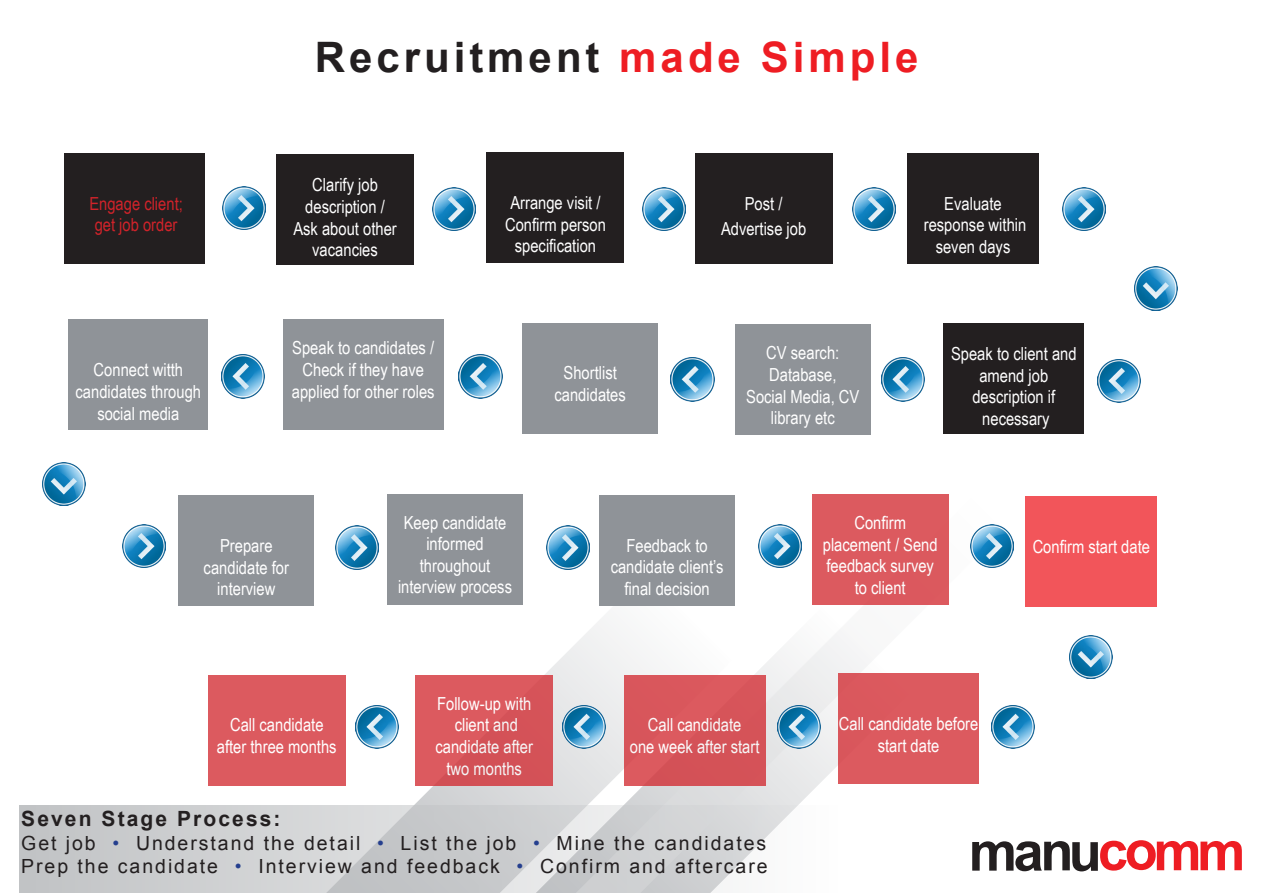
<style>
.page{position:relative;width:1263px;height:893px;background:#fff}
.page>*{position:absolute;margin:0;border:0;box-sizing:border-box;transform-origin:0 0}
.t1{font:700 55.2px "Arial";letter-spacing:-.065em;color:#ee1d23}
.t2{font:700 42px "Arial";letter-spacing:.095em;color:#231f20}
.t3{font:700 21px "Arial";letter-spacing:.1em;color:#231f20}
.t4{font:19.5px "Arial";letter-spacing:.1em;color:#231f20}
.t5{font:18px/21.6px "Arial Narrow";color:#fff;text-align:center}
.t6{font:18px "Arial Narrow";color:#d1232a}
.s1{color:#ee1d23}
.s2{color:#253f8e}
.s3{color:#231f20}
</style>
<div class="page">
<svg style="left:376px;top:497px;width:603px;height:308px"></svg>
<svg style="left:20px;top:805px;width:778px;height:88px;background:#d0d1d3"></svg>
<svg style="left:1072px;top:842px;width:26px;height:29px"></svg>
<div style="left:64px;top:153px;width:140px;height:111px;background:#231f20"></div>
<div style="left:277px;top:154px;width:137px;height:111px;background:#231f20"></div>
<div style="left:487px;top:152px;width:137px;height:111px;background:#231f20"></div>
<div style="left:695px;top:153px;width:137px;height:111px;background:#231f20"></div>
<div style="left:907px;top:153px;width:132px;height:111px;background:#231f20"></div>
<div style="left:69px;top:320px;width:139px;height:110px;background:#8f9398"></div>
<div style="left:523px;top:323px;width:135px;height:110px;background:#8f9398"></div>
<div style="left:283px;top:320px;width:161px;height:110px;background:#8f9398"></div>
<div style="left:735px;top:324px;width:135px;height:111px;background:#8f9398"></div>
<div style="left:944px;top:323px;width:140px;height:110px;background:#231f20"></div>
<div style="left:179px;top:495px;width:135px;height:111px;background:#8f9398"></div>
<div style="left:812px;top:494px;width:136px;height:110px;background:#dc5a5f"></div>
<div style="left:1026px;top:497px;width:131px;height:110px;background:#f2555a"></div>
<div style="left:624px;top:675px;width:141px;height:111px;background:#d7555b"></div>
<div style="left:838px;top:674px;width:141px;height:110px;background:#dc5a5f"></div>
<img style="left:222px;top:186px;width:43px;height:43px">
<img style="left:432px;top:188px;width:44px;height:43px">
<img style="left:642px;top:188px;width:43px;height:43px">
<img style="left:852px;top:188px;width:44px;height:43px">
<img style="left:1062px;top:188px;width:43px;height:43px">
<img style="left:1135px;top:267px;width:43px;height:43px">
<img style="left:1098px;top:360px;width:43px;height:43px">
<img style="left:882px;top:358px;width:43px;height:43px">
<img style="left:671px;top:358px;width:43px;height:43px">
<img style="left:459px;top:355px;width:43px;height:43px">
<img style="left:221px;top:355px;width:44px;height:43px">
<img style="left:42px;top:463px;width:43px;height:43px">
<img style="left:335px;top:526px;width:43px;height:43px">
<img style="left:546px;top:526px;width:43px;height:43px">
<img style="left:758px;top:524px;width:44px;height:44px">
<img style="left:970px;top:524px;width:43px;height:44px">
<img style="left:1070px;top:635px;width:43px;height:44px">
<img style="left:991px;top:706px;width:43px;height:43px">
<img style="left:777px;top:706px;width:43px;height:43px">
<div style="left:415px;top:675px;width:138px;height:111px;background:#dc5a5f"></div>
<div style="left:208px;top:675px;width:138px;height:111px;background:#dc5a5f"></div>
<img style="left:562px;top:706px;width:43px;height:43px">
<img style="left:356px;top:706px;width:43px;height:43px">
<div style="left:599px;top:495px;width:136px;height:111px;background:#8f9398"></div>
<div style="left:387px;top:494px;width:136px;height:110px;background:#8f9398"></div>
<img style="left:122px;top:524px;width:43px;height:44px">
<p class="t6" style="left:89px;top:190px;width:95px">Engage client;</p>
<p class="t6" style="left:95px;top:212px;width:84px">get job order</p>
<p class="t5" style="left:94px;top:358px;width:91px">Connect witth</p>
<p class="t5" style="left:76px;top:380px;width:127px">candidates through</p>
<p class="t5" style="left:97px;top:402px;width:84px">social media</p>
<p class="t2" style="left:315px;top:29px;width:605px">Recruitment <span class="s1">made Simple</span></p>
<p class="t5" style="left:312px;top:174px;width:67px">Clarify job</p>
<p class="t5" style="left:305px;top:195px;width:81px">description /</p>
<p class="t5" style="left:293px;top:217px;width:105px">Ask about other vacancies</p>
<p class="t5" style="left:292px;top:336px;width:143px">Speak to candidates /<br>Check if they have</p>
<p class="t5" style="left:292px;top:380px;width:144px">applied for other roles</p>
<p class="t5" style="left:510px;top:191px;width:92px">Arrange visit /</p>
<p class="t5" style="left:505px;top:213px;width:102px">Confirm person specification</p>
<p class="t5" style="left:563px;top:361px;width:55px">Shortlist</p>
<p class="t5" style="left:554px;top:383px;width:73px">candidates</p>
<p class="t5" style="left:745px;top:192px;width:39px">Post /</p>
<p class="t5" style="left:721px;top:217px;width:87px">Advertise job</p>
<p class="t5" style="left:766px;top:342px;width:75px">CV search:</p>
<p class="t5" style="left:769px;top:363px;width:69px">Database,</p>
<p class="t5" style="left:746px;top:385px;width:115px">Social Media, CV library etc</p>
<p class="t5" style="left:944px;top:192px;width:59px">Evaluate</p>
<p class="t5" style="left:924px;top:214px;width:104px">response within seven days</p>
<p class="t5" style="left:951px;top:342px;width:127px">Speak to client and amend job</p>
<p class="t5" style="left:972px;top:386px;width:84px">description if</p>
<p class="t5" style="left:982px;top:407px;width:69px">necessary</p>
<p class="t5" style="left:220px;top:534px;width:54px">Prepare</p>
<p class="t5" style="left:204px;top:556px;width:87px">candidate for</p>
<p class="t5" style="left:217px;top:577px;width:60px">interview</p>
<p class="t5" style="left:217px;top:714px;width:121px">Call candidate after three months</p>
<p class="t5" style="left:404px;top:511px;width:104px">Keep candidate</p>
<p class="t5" style="left:426px;top:532px;width:59px">informed</p>
<p class="t5" style="left:420px;top:554px;width:72px">throughout</p>
<p class="t5" style="left:398px;top:576px;width:116px">interview process</p>
<p class="t5" style="left:435px;top:692px;width:99px">Follow-up with client and candidate after two months</p>
<p class="t5" style="left:626px;top:534px;width:83px">Feedback to</p>
<p class="t5" style="left:611px;top:555px;width:114px">candidate client’s final decision</p>
<p class="t5" style="left:823px;top:511px;width:116px">Confirm placement / Send feedback survey to client</p>
<p class="t5" style="left:630px;top:714px;width:131px">Call candidate<br>one week after start</p>
<p class="t5" style="left:839px;top:712px;width:141px">Call candidate before start date</p>
<p class="t5" style="left:1033px;top:535px;width:119px">Confirm start date</p>
<p class="t3" style="left:21px;top:805px;width:261px">Seven Stage Process:</p>
<p class="t4" style="left:21px;top:830px;width:746px">Get job <span class="s2">•</span> Understand the detail <span class="s2">•</span> List the job <span class="s2">•</span> Mine the candidates</p>
<p class="t4" style="left:21px;top:854px;width:748px">Prep the candidate <span class="s2">•</span> Interview and feedback <span class="s2">•</span> Confirm and aftercare</p>
<h1 class="t1" style="left:969px;top:814px;width:278px"><span class="s3">man</span> comm</h1>
</div>
